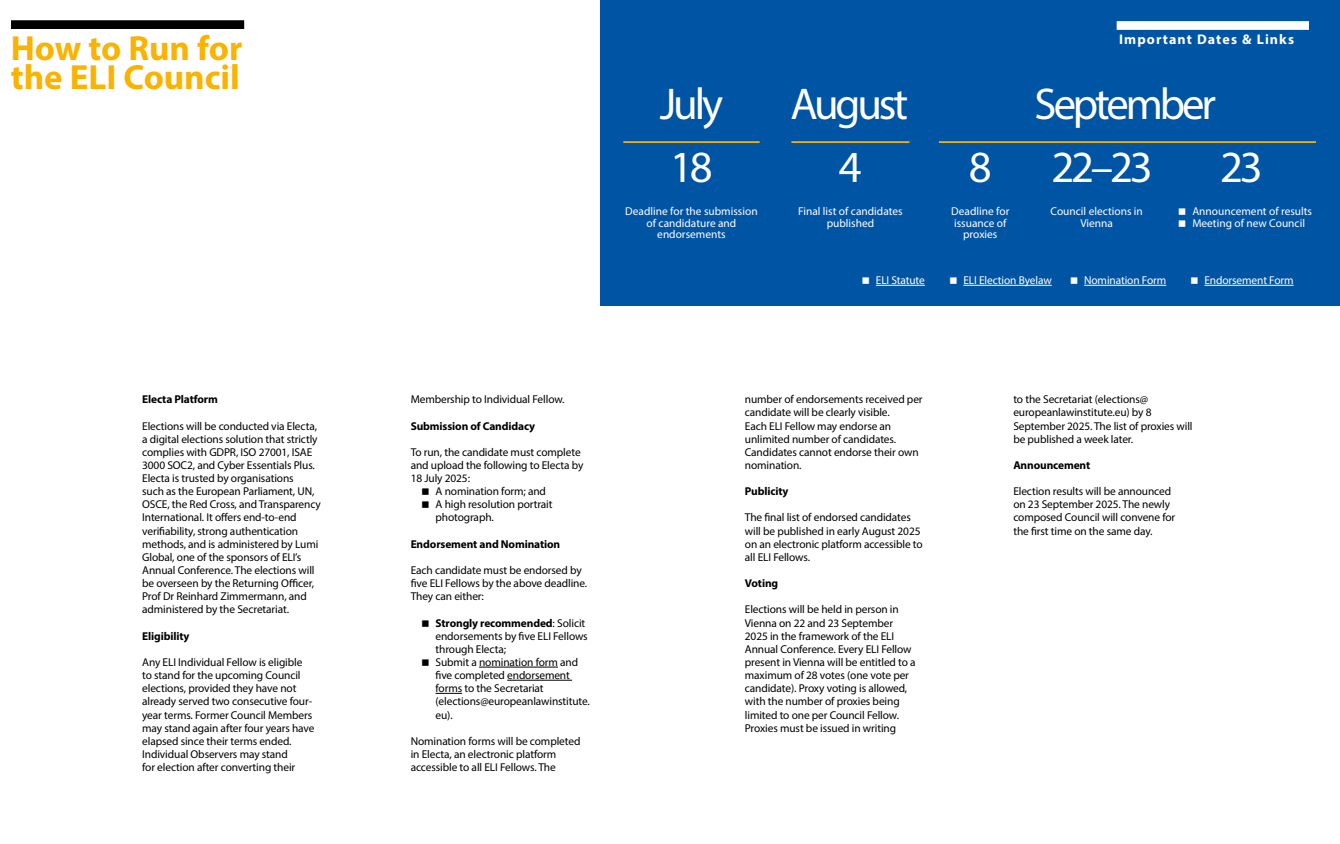
<style>
.page{position:relative;width:1340px;height:844px;background:#fff}
.page>*{position:absolute;margin:0;border:0;box-sizing:border-box;transform-origin:0 0}
.t1{font:44.62px "Myriad Pro";letter-spacing:-.07em;color:#fff}
.t2{font:700 35px/29.8px "Myriad Pro";color:#fab300}
.t3{font:700 14px "Myriad Pro";letter-spacing:.08em;color:#fff}
.t4{font:11.38px/13.1px "Myriad Pro";letter-spacing:-.01em;color:#000}
.t5{font:11.38px/11.4px "Myriad Pro";color:#fff;text-align:center}
.t6{font:700 11.38px "Myriad Pro";letter-spacing:-.01em;color:#000}
.s1{font-weight:700}
</style>
<div class="page">
<div style="left:600px;top:0;width:739px;height:305px;background:#0054a4"></div>
<div style="left:11px;top:20px;width:233px;height:9px;background:#000"></div>
<hr style="left:479px;top:666px;width:79px;height:1px;background:#000">
<hr style="left:507px;top:679px;width:65px;height:1px;background:#000">
<svg style="left:435px;top:693px;width:27px;height:1px"></svg>
<hr style="left:623px;top:141px;width:136px;height:2px;background:#fab300">
<div style="left:1116px;top:21px;width:192px;height:9px;background:#fff"></div>
<hr style="left:791px;top:141px;width:118px;height:2px;background:#fab300">
<hr style="left:875px;top:285px;width:49px;height:1px;background:#fff">
<hr style="left:963px;top:285px;width:88px;height:1px;background:#fff">
<hr style="left:1204px;top:285px;width:89px;height:1px;background:#fff">
<hr style="left:938px;top:141px;width:377px;height:2px;background:#fab300">
<hr style="left:1084px;top:285px;width:82px;height:1px;background:#fff">
<h2 class="t2" style="left:11px;top:32px;width:233px">How to Run for the ELI Council</h2>
<p class="t6" style="left:142px;top:392px;width:77px">Electa Platform</p>
<p class="t4" style="left:142px;top:419px;width:180px">Elections will be conducted via Electa, a digital elections solution that strictly complies with GDPR, ISO 27001, ISAE 3000 SOC2, and Cyber Essentials Plus.<br>Electa is trusted by organisations<br>such as the European Parliament, UN, OSCE, the Red Cross, and Transparency International. It offers end-to-end verifiability, strong authentication methods, and is administered by Lumi Global, one of the sponsors of ELI’s Annual Conference. The elections will be overseen by the Returning Officer, Prof Dr Reinhard Zimmermann, and administered by the Secretariat.</p>
<p class="t6" style="left:142px;top:628px;width:49px">Eligibility</p>
<p class="t4" style="left:142px;top:655px;width:174px">Any ELI Individual Fellow is eligible to stand for the upcoming Council elections, provided they have not already served two consecutive four&shy;year terms. Former Council Members may stand again after four years have elapsed since their terms ended.<br>Individual Observers may stand<br>for election after converting their</p>
<h1 class="t1" style="left:660px;top:77px;width:65px">July</h1>
<h1 class="t1" style="left:790px;top:77px;width:119px">August</h1>
<h1 class="t1" style="left:670px;top:139px;width:44px">18</h1>
<p class="t5" style="left:625px;top:205px;width:134px">Deadline for the submission of candidature and endorsements</p>
<h1 class="t1" style="left:839px;top:139px;width:24px">4</h1>
<p class="t5" style="left:798px;top:205px;width:106px">Final list of candidates published</p>
<h1 class="t1" style="left:968px;top:139px;width:24px">8</h1>
<p class="t5" style="left:951px;top:205px;width:60px">Deadline for issuance of proxies</p>
<p class="t3" style="left:1119px;top:30px;width:176px">Important Dates &amp; Links</p>
<h1 class="t1" style="left:1034px;top:77px;width:183px">September</h1>
<h1 class="t1" style="left:1051px;top:139px;width:103px">22–23</h1>
<p class="t5" style="left:1050px;top:205px;width:94px">Council elections in<br>Vienna</p>
<h1 class="t1" style="left:1219px;top:139px;width:44px">23</h1>
<p class="t5" style="left:1192px;top:205px;width:121px;text-align:left">Announcement of results<br>Meeting of new Council</p>
<p class="t5" style="left:875px;top:274px;width:50px">ELI Statute</p>
<p class="t5" style="left:963px;top:274px;width:90px">ELI Election Byelaw</p>
<p class="t5" style="left:1204px;top:274px;width:91px">Endorsement Form</p>
<p class="t5" style="left:1084px;top:274px;width:84px">Nomination Form</p>
<p class="t4" style="left:411px;top:392px;width:155px">Membership to Individual Fellow.</p>
<p class="t6" style="left:411px;top:418px;width:126px">Submission of Candidacy</p>
<p class="t4" style="left:411px;top:445px;width:171px">To run, the candidate must complete</p>
<p class="t4" style="left:411px;top:458px;width:174px">and upload the following to Electa by</p>
<p class="t4" style="left:411px;top:471px;width:61px">18 July 2025:</p>
<p class="t4" style="left:435px;top:484px;width:112px">A nomination form; and</p>
<p class="t4" style="left:435px;top:497px;width:119px">A high resolution portrait</p>
<p class="t4" style="left:435px;top:510px;width:60px">photograph.</p>
<p class="t6" style="left:411px;top:536px;width:151px">Endorsement and Nomination</p>
<p class="t4" style="left:411px;top:563px;width:178px">Each candidate must be endorsed by five ELI Fellows by the above deadline.<br>They can either:</p>
<p class="t4" style="left:435px;top:616px;width:156px"><span class="s1">Strongly recommended</span>: Solicit endorsements by five ELI Fellows through Electa;<br>Submit a nomination form and five completed endorsement forms to the Secretariat (elections@europeanlawinstitute. eu).</p>
<p class="t4" style="left:411px;top:734px;width:171px">Nomination forms will be completed in Electa, an electronic platform accessible to all ELI Fellows. The</p>
<p class="t4" style="left:745px;top:392px;width:179px">number of endorsements received per candidate will be clearly visible.<br>Each ELI Fellow may endorse an unlimited number of candidates.<br>Candidates cannot endorse their own nomination.</p>
<p class="t6" style="left:745px;top:484px;width:45px">Publicity</p>
<p class="t4" style="left:745px;top:510px;width:179px">The final list of endorsed candidates will be published in early August 2025 on an electronic platform accessible to all ELI Fellows.</p>
<p class="t6" style="left:745px;top:575px;width:35px">Voting</p>
<p class="t4" style="left:745px;top:602px;width:172px">Elections will be held in person in Vienna on 22 and 23 September 2025 in the framework of the ELI Annual Conference. Every ELI Fellow present in Vienna will be entitled to a maximum of 28 votes (one vote per candidate). Proxy voting is allowed, with the number of proxies being limited to one per Council Fellow.<br>Proxies must be issued in writing</p>
<p class="t4" style="left:1013px;top:392px;width:181px">to the Secretariat (elections@ europeanlawinstitute.eu) by 8<br>September 2025. The list of proxies will be published a week later.</p>
<p class="t6" style="left:1013px;top:457px;width:78px">Announcement</p>
<p class="t4" style="left:1013px;top:484px;width:163px">Election results will be announced on 23 September 2025. The newly composed Council will convene for the first time on the same day.</p>
</div>
